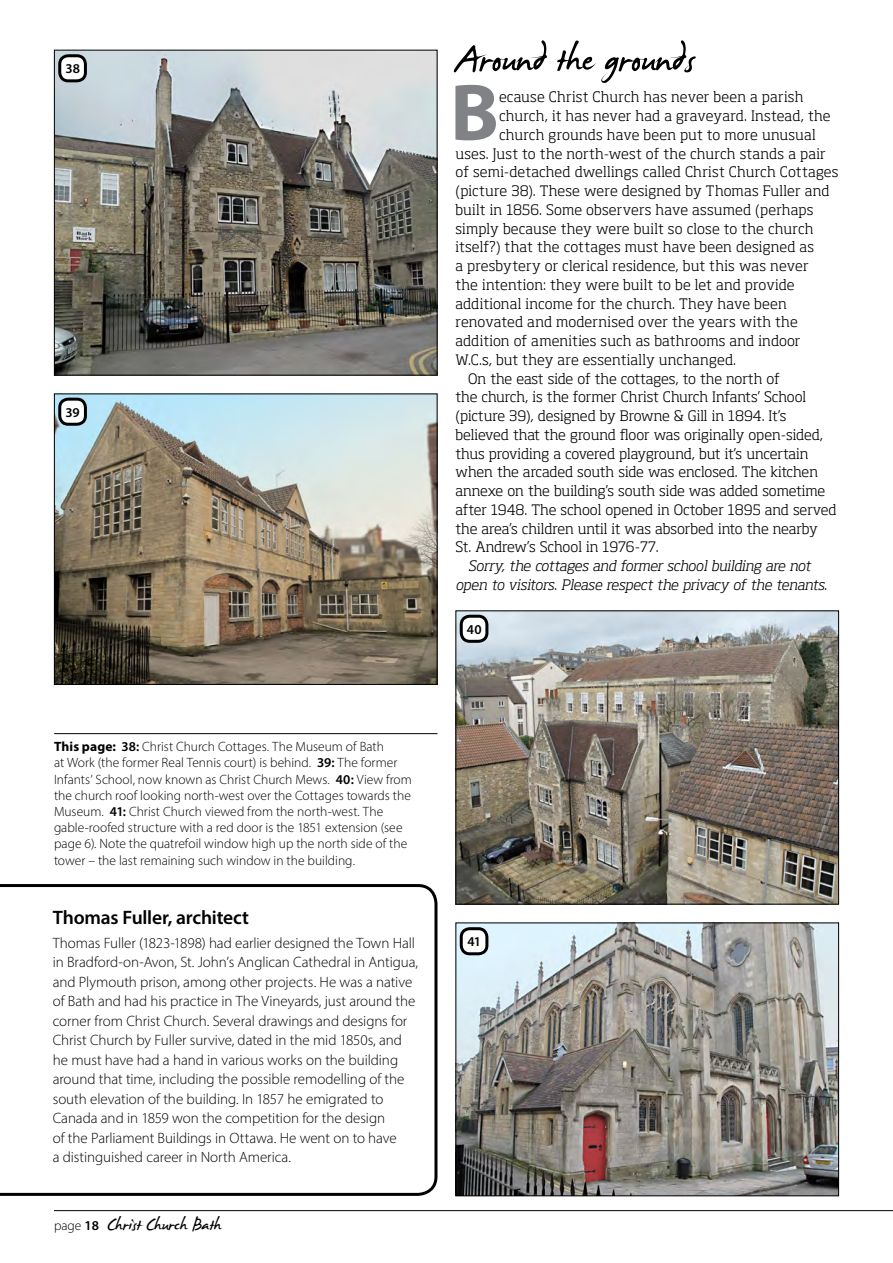
<style>
.page{position:relative;width:893px;height:1263px;background:#fff}
.page>*{position:absolute;margin:0;border:0;box-sizing:border-box;transform-origin:0 0}
.First_par_soho{font:700 80.85px "Myriad Pro";color:#808285}
.Heading_main{font:58.5px "James Fajardo";letter-spacing:-.005em;color:#000}
.t1{font:27px "James Fajardo";color:#000}
.Heading_sub-head{font:600 19.5px "Myriad Pro";letter-spacing:-.01em;color:#000}
.Boxout_par_style{font:300 15px/19.5px "Myriad Pro";letter-spacing:-.005em;color:#000}
.First_par_soho-2{font:300 14.25px "Soho Std";letter-spacing:.01em;color:#000}
.Paragraph_Style_soho{font:300 14.25px/18.8px "Soho Std";letter-spacing:-.005em;color:#000}
.Paragraph_Style_soho-2{font:italic 300 14.25px/18.8px "Soho Std";letter-spacing:-.005em;color:#000;text-align:center}
.t2{font:300 13.5px/16.2px "Myriad Pro";color:#000}
.t3{font:600 13.5px "Myriad Pro";letter-spacing:-.005em;color:#000}
.s1{font-weight:700}
.s2{font-weight:600}
</style>
<div class="page">
<hr style="left:54px;top:733px;width:383px;height:1px;background:#000">
<img style="left:56px;top:52px;width:379px;height:321px">
<div style="left:54px;top:50px;width:383px;height:325px;border:1px solid #000"></div>
<img style="left:457px;top:612px;width:380px;height:290px">
<div style="left:455px;top:610px;width:384px;height:294px;border:1px solid #000"></div>
<img style="left:457px;top:924px;width:380px;height:270px">
<div style="left:455px;top:922px;width:384px;height:274px;border:1px solid #000"></div>
<div style="left:461px;top:929px;width:26px;height:25px;background:#fff;border-radius:9px"></div>
<div style="left:460px;top:927px;width:28px;height:28px;border:3px solid #000;border-radius:9px"></div>
<div style="left:60px;top:56px;width:25px;height:25px;background:#fff;border-radius:9px"></div>
<div style="left:58px;top:54px;width:29px;height:28px;border:3px solid #000;border-radius:9px"></div>
<hr style="left:54px;top:1210px;width:839px;height:1px;background:#000">
<img style="left:56px;top:395px;width:379px;height:288px">
<div style="left:54px;top:393px;width:383px;height:292px;border:1px solid #000"></div>
<div style="left:60px;top:399px;width:25px;height:25px;background:#fff;border-radius:9px"></div>
<div style="left:58px;top:398px;width:29px;height:28px;border:3px solid #000;border-radius:9px"></div>
<svg style="left:0;top:884px;width:437px;height:312px"></svg>
<div style="left:461px;top:616px;width:26px;height:25px;background:#fff;border-radius:9px"></div>
<div style="left:460px;top:615px;width:28px;height:28px;border:3px solid #000;border-radius:9px"></div>
<p class="t3" style="left:66px;top:60px;width:16px">38</p>
<p class="t3" style="left:66px;top:404px;width:16px">39</p>
<p class="Heading_main" style="left:455px;top:29px;width:241px">Around the grounds</p>
<p class="First_par_soho" style="left:450px;top:60px;width:50px">B</p>
<p class="First_par_soho-2" style="left:499px;top:88px;width:306px">ecause Christ Church has never been a parish</p>
<p class="First_par_soho-2" style="left:499px;top:107px;width:333px">church, it has never had a graveyard. Instead, the</p>
<p class="First_par_soho-2" style="left:499px;top:126px;width:318px">church grounds have been put to more unusual</p>
<p class="First_par_soho-2" style="left:455px;top:144px;width:372px">uses. Just to the north-west of the church stands a pair</p>
<p class="First_par_soho-2" style="left:455px;top:163px;width:384px">of semi-detached dwellings called Christ Church Cottages</p>
<p class="First_par_soho-2" style="left:455px;top:182px;width:375px">(picture 38). These were designed by Thomas Fuller and</p>
<p class="First_par_soho-2" style="left:455px;top:201px;width:359px">built in 1856. Some observers have assumed (perhaps</p>
<p class="First_par_soho-2" style="left:455px;top:219px;width:360px">simply because they were built so close to the church</p>
<p class="First_par_soho-2" style="left:455px;top:238px;width:360px">itself?) that the cottages must have been designed as</p>
<p class="First_par_soho-2" style="left:455px;top:257px;width:355px">a presbytery or clerical residence, but this was never</p>
<p class="First_par_soho-2" style="left:455px;top:276px;width:341px">the intention: they were built to be let and provide</p>
<p class="First_par_soho-2" style="left:455px;top:294px;width:333px">additional income for the church. They have been</p>
<p class="First_par_soho-2" style="left:455px;top:313px;width:344px">renovated and modernised over the years with the</p>
<p class="First_par_soho-2" style="left:455px;top:332px;width:346px">addition of amenities such as bathrooms and indoor</p>
<p class="First_par_soho-2" style="left:455px;top:351px;width:282px">W.C.s, but they are essentially unchanged.</p>
<p class="Paragraph_Style_soho" style="left:455px;top:369px;width:383px;text-indent:13px">On the east side of the cottages, to the north of<br>the church, is the former Christ Church Infants’ School (picture 39), designed by Browne &amp; Gill in 1894. It’s believed that the ground floor was originally open-sided, thus providing a covered playground, but it’s uncertain when the arcaded south side was enclosed. The kitchen annexe on the building’s south side was added sometime after 1948. The school opened in October 1895 and served the area’s children until it was absorbed into the nearby St. Andrew’s School in 1976-77.</p>
<p class="Paragraph_Style_soho-2" style="left:455px;top:556px;width:373px">Sorry, the cottages and former school building are not open to visitors. Please respect the privacy of the tenants.</p>
<p class="t3" style="left:467px;top:621px;width:16px">40</p>
<p class="t2" style="left:54px;top:738px;width:359px"><span class="s1">This page:</span> <span class="s2">38:</span> Christ Church Cottages. The Museum of Bath<br>at Work (the former Real Tennis court) is behind. <span class="s2">39:</span> The former Infants’ School, now known as Christ Church Mews. <span class="s2">40:</span> View from the church roof looking north-west over the Cottages towards the Museum. <span class="s2">41:</span> Christ Church viewed from the north-west. The gable-roofed structure with a red door is the 1851 extension (see page 6). Note the quatrefoil window high up the north side of the tower – the last remaining such window in the building.</p>
<p class="Heading_sub-head" style="left:53px;top:905px;width:198px">Thomas Fuller, architect</p>
<p class="Boxout_par_style" style="left:53px;top:933px;width:367px">Thomas Fuller (1823-1898) had earlier designed the Town Hall in Bradford-on-Avon, St. John’s Anglican Cathedral in Antigua, and Plymouth prison, among other projects. He was a native of Bath and had his practice in The Vineyards, just around the corner from Christ Church. Several drawings and designs for Christ Church by Fuller survive, dated in the mid 1850s, and he must have had a hand in various works on the building around that time, including the possible remodelling of the south elevation of the building. In 1857 he emigrated to Canada and in 1859 won the competition for the design<br>of the Parliament Buildings in Ottawa. He went on to have<br>a distinguished career in North America.</p>
<p class="t1" style="left:54px;top:1211px;width:170px"><sup>page</sup> <sup>18</sup> Christ Church Bath</p>
<p class="t3" style="left:467px;top:933px;width:15px">41</p>
</div>
